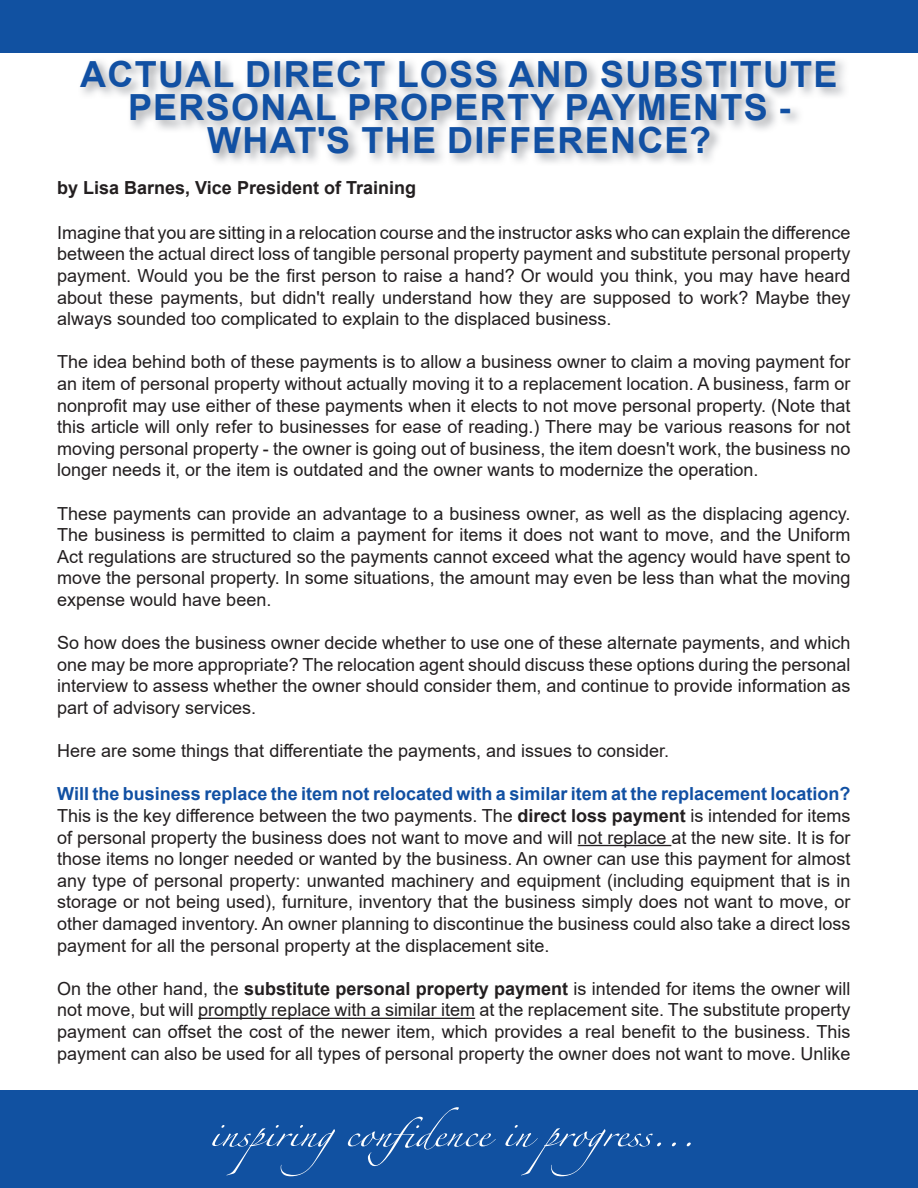
<style>
.page{position:relative;width:918px;height:1188px;background:#fff}
.page>*{position:absolute;margin:0;border:0;box-sizing:border-box;transform-origin:0 0}
.t1{font:57.45px "Zapfino Arabic";color:#fff;scale:1.12 1}
.t2{font:700 36px/33px "Arial";letter-spacing:.035em;color:#1150a3;text-align:center}
.t3{font:18px/21.6px "Arial";color:#231f20;text-align:justify}
.t4{font:700 18px "Arial";color:#231f20}
.s1{font-weight:700;color:#1150a3}
.s2{font-weight:700}
</style>
<div class="page">
<div style="left:0;top:0;width:918px;height:52px;background:#1151a1"></div>
<hr style="left:578px;top:845px;width:93px;height:1px;background:#231f20">
<hr style="left:198px;top:1018px;width:277px;height:1px;background:#231f20">
<div style="left:0;top:1091px;width:918px;height:97px;background:#1151a1"></div>
<h2 class="t2" style="left:80px;top:58px;width:759px">ACTUAL DIRECT LOSS AND SUBSTITUTE<br>PERSONAL PROPERTY PAYMENTS -<br>WHAT'S THE DIFFERENCE?</h2>
<p class="t4" style="left:57px;top:175px;width:360px">by Lisa Barnes, Vice President of Training</p>
<p class="t3" style="left:57px;top:222px;width:795px">Imagine that you are sitting in a relocation course and the instructor asks who can explain the difference between the actual direct loss of tangible personal property payment and substitute personal property payment. Would you be the first person to raise a hand? Or would you think, you may have heard about these payments, but didn't really understand how they are supposed to work? Maybe they always sounded too complicated to explain to the displaced business.</p>
<p class="t3" style="left:57px;top:351px;width:795px">The idea behind both of these payments is to allow a business owner to claim a moving payment for an item of personal property without actually moving it to a replacement location. A business, farm or nonprofit may use either of these payments when it elects to not move personal property. (Note that this article will only refer to businesses for ease of reading.) There may be various reasons for not moving personal property - the owner is going out of business, the item doesn't work, the business no longer needs it, or the item is outdated and the owner wants to modernize the operation.</p>
<p class="t3" style="left:57px;top:502px;width:795px">These payments can provide an advantage to a business owner, as well as the displacing agency.<br>The business is permitted to claim a payment for items it does not want to move, and the Uniform Act regulations are structured so the payments cannot exceed what the agency would have spent to move the personal property. In some situations, the amount may even be less than what the moving expense would have been.</p>
<p class="t3" style="left:57px;top:632px;width:795px">So how does the business owner decide whether to use one of these alternate payments, and which one may be more appropriate? The relocation agent should discuss these options during the personal interview to assess whether the owner should consider them, and continue to provide information as part of advisory services.</p>
<p class="t3" style="left:57px;top:740px;width:613px">Here are some things that differentiate the payments, and issues to consider.</p>
<p class="t3" style="left:57px;top:783px;width:795px"><span class="s1">Will the business replace the item not relocated with a similar item at the replacement location?<br></span>This is the key difference between the two payments. The <span class="s2">direct loss payment</span> is intended for items of personal property the business does not want to move and will not replace at the new site. It is for those items no longer needed or wanted by the business. An owner can use this payment for almost any type of personal property: unwanted machinery and equipment (including equipment that is in storage or not being used), furniture, inventory that the business simply does not want to move, or other damaged inventory. An owner planning to discontinue the business could also take a direct loss payment for all the personal property at the displacement site.</p>
<p class="t3" style="left:57px;top:978px;width:795px">On the other hand, the <span class="s2">substitute personal property payment</span> is intended for items the owner will not move, but will promptly replace with a similar item at the replacement site. The substitute property payment can offset the cost of the newer item, which provides a real benefit to the business. This payment can also be used for all types of personal property the owner does not want to move. Unlike</p>
<h1 class="t1" style="left:209px;top:1093px;width:436px">inspiringconfidence in progress...</h1>
</div>
